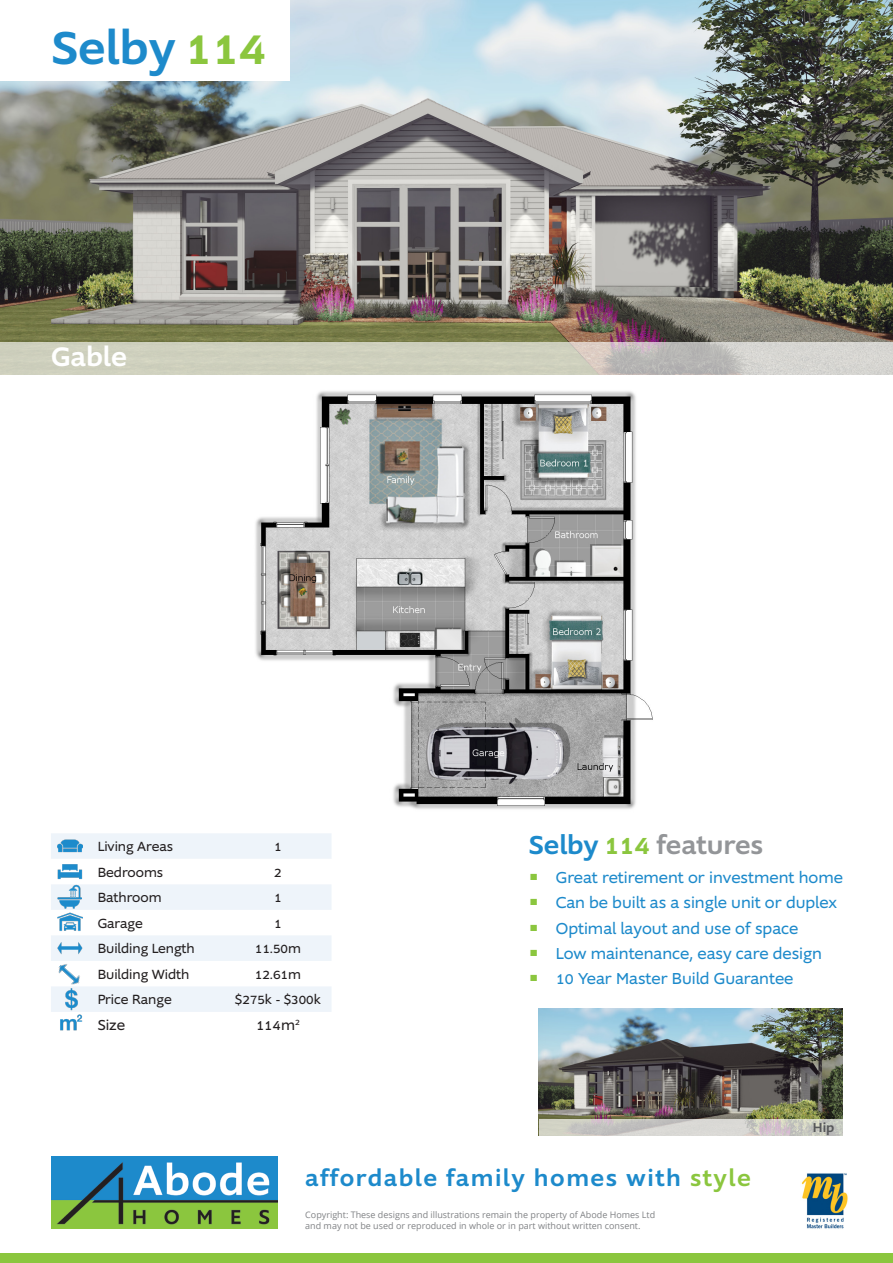
<style>
.page{position:relative;width:893px;height:1263px;background:#fff}
.page>*{position:absolute;margin:0;border:0;box-sizing:border-box;transform-origin:0 0}
.t1{font:500 48px "Supra";color:#1d8acb}
.t2{font:500 27.75px "Supra";color:#fff}
.bullet{font:500 27px "Supra";color:#939598}
.t3{font:500 24px "Supra";letter-spacing:.06em;color:#1d8acb}
.t4{font:16.5px "Supra";color:#1d8acb}
.t5{font:15px "Supra";color:#231f20}
.TAble_text{font:13.8px "Supra";color:#231f20}
.t6{font:500 13.5px "Supra";color:#57585a}
.t7{font:9px/10.8px "Open Sans";color:#808285}
.s1{color:#8bc63e}
.s2{color:#1d8acb}
</style>
<div class="page">
<img style="left:51px;top:374px;width:816px;height:435px">
<img style="left:0;top:0;width:893px;height:342px">
<div style="left:0;top:0;width:289px;height:81px;background:#fff"></div>
<div style="left:0;top:1253px;width:893px;height:10px;background:#8bc63e"></div>
<img style="left:801px;top:1173px;width:47px;height:56px">
<img style="left:51px;top:1157px;width:226px;height:71px">
<div style="left:51px;top:833px;width:280px;height:26px;background:#eef4fa"></div>
<svg style="left:51px;top:884px;width:280px;height:128px"></svg>
<img style="left:57px;top:833px;width:26px;height:128px">
<img style="left:52px;top:961px;width:36px;height:25px">
<img style="left:60px;top:988px;width:23px;height:22px">
<img style="left:60px;top:1014px;width:23px;height:17px">
<img style="left:539px;top:1008px;width:304px;height:111px">
<svg style="left:539px;top:1119px;width:304px;height:16px;background:#ceccc7"></svg>
<svg style="left:0;top:342px;width:893px;height:32px;background:#cdcdc0"></svg>
<p class="t1" style="left:51px;top:15px;width:216px">Selby <span class="s1">114</span></p>
<p class="t2" style="left:51px;top:338px;width:77px">Gable</p>
<p class="TAble_text" style="left:98px;top:838px;width:77px">Living Areas</p>
<p class="TAble_text" style="left:274px;top:838px;width:9px">1</p>
<p class="TAble_text" style="left:98px;top:863px;width:67px">Bedrooms</p>
<p class="TAble_text" style="left:274px;top:863px;width:9px">2</p>
<p class="TAble_text" style="left:98px;top:889px;width:65px">Bathroom</p>
<p class="TAble_text" style="left:274px;top:889px;width:9px">1</p>
<p class="TAble_text" style="left:98px;top:914px;width:47px">Garage</p>
<p class="TAble_text" style="left:274px;top:914px;width:9px">1</p>
<p class="TAble_text" style="left:98px;top:940px;width:99px">Building Length</p>
<p class="TAble_text" style="left:255px;top:940px;width:47px">11.50m</p>
<p class="TAble_text" style="left:98px;top:965px;width:93px">Building Width</p>
<p class="TAble_text" style="left:255px;top:965px;width:47px">12.61m</p>
<p class="TAble_text" style="left:98px;top:991px;width:76px">Price Range</p>
<p class="TAble_text" style="left:235px;top:991px;width:87px">$275k - $300k</p>
<p class="t5" style="left:98px;top:1015px;width:29px">Size</p>
<p class="t5" style="left:256px;top:1015px;width:45px">114m<sup>2</sup></p>
<p class="bullet" style="left:529px;top:826px;width:236px"><span class="s2">Selby</span> <span class="s1">114</span> features</p>
<p class="t4" style="left:529px;top:867px;width:316px"><sup>.</sup> Great retirement or investment home</p>
<p class="t4" style="left:529px;top:892px;width:310px"><sup>.</sup> Can be built as a single unit or duplex</p>
<p class="t4" style="left:529px;top:917px;width:271px"><sup>.</sup> Optimal layout and use of space</p>
<p class="t4" style="left:529px;top:943px;width:294px"><sup>.</sup> Low maintenance, easy care design</p>
<p class="t4" style="left:529px;top:968px;width:266px"><sup>.</sup> 10 Year Master Build Guarantee</p>
<p class="t6" style="left:813px;top:1118px;width:23px">Hip</p>
<p class="t3" style="left:305px;top:1161px;width:447px">affordable family homes with <span class="s1">style</span></p>
<p class="t7" style="left:305px;top:1209px;width:352px">Copyright: These designs and illustrations remain the property of Abode Homes Ltd and may not be used or reproduced in whole or in part without written consent.</p>
</div>
